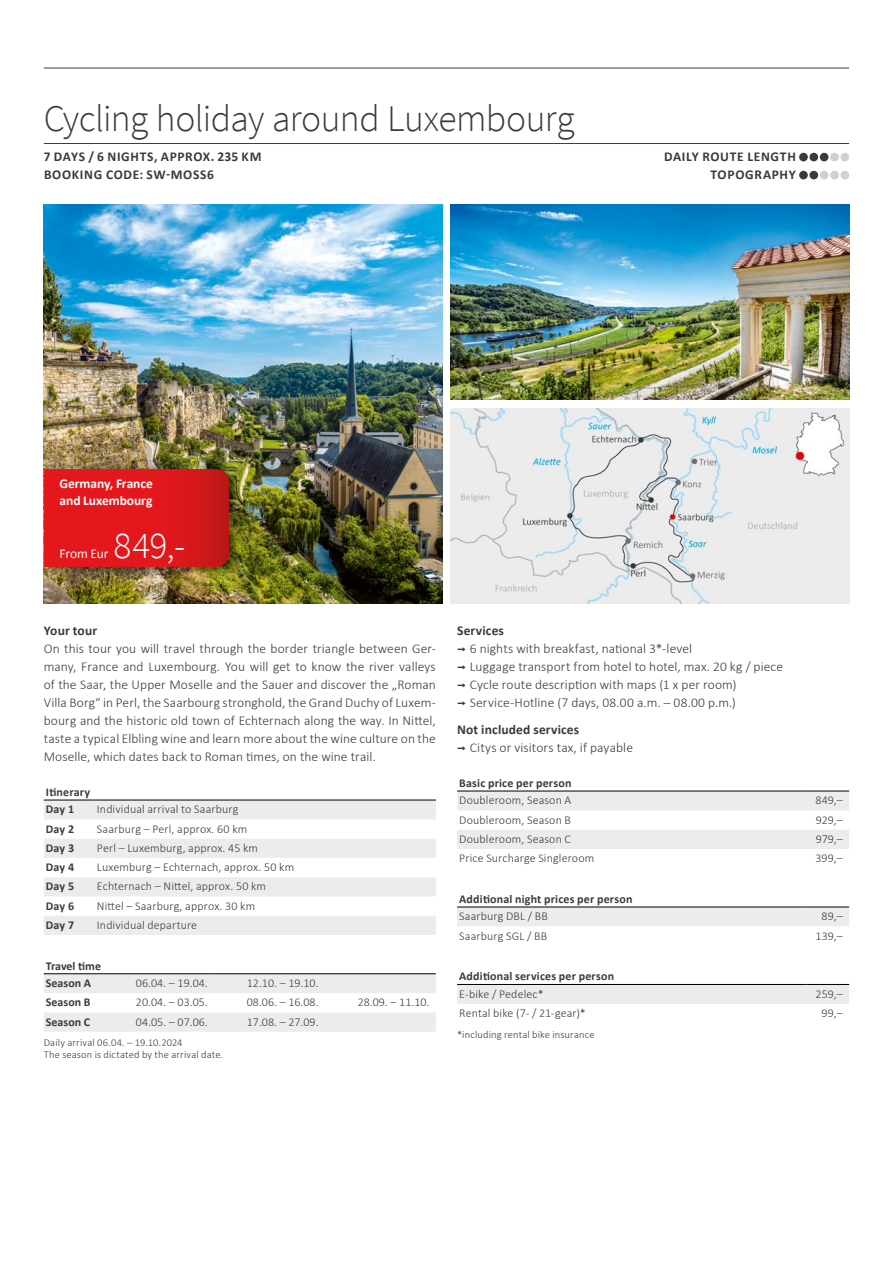
<style>
.page{position:relative;width:893px;height:1263px;background:#fff}
.page>*{position:absolute;margin:0;border:0;box-sizing:border-box;transform-origin:0 0}
.t1{font:300 37.5px "Source Sans Pro";letter-spacing:-.015em;color:#3b3b3a}
.t2{font:300 37.5px "Source Sans Pro";color:#fff}
.t3{font:300 13.5px/18px "Calibri";letter-spacing:.005em;color:#3b3b3a}
.t4{font:700 13.5px/18px "Calibri";letter-spacing:.05em;color:#3b3b3a}
.t5{font:700 13.5px/17.2px "Calibri";letter-spacing:-.005em;color:#fff}
.t6{font:700 13.5px "Calibri";letter-spacing:.005em;color:#3b3b3a}
.t7{font:13.5px "Calibri";letter-spacing:-.01em;color:#fff}
.t8{font:300 12px "Calibri";letter-spacing:.01em;color:#3b3b3a}
.t9{font:700 12px/17.7px "Calibri";letter-spacing:.015em;color:#3b3b3a}
.t10{font:300 10.5px/12px "Calibri";letter-spacing:.015em;color:#3b3b3a}
.s1{font-weight:700}
.s2{font-family:"Interstate";font-weight:400}
</style>
<div class="page">
<img style="left:44px;top:204px;width:398px;height:400px">
<img style="left:451px;top:204px;width:398px;height:196px">
<img style="left:451px;top:408px;width:398px;height:196px">
<div style="left:40px;top:463px;width:204px;height:116px;background:#000;opacity:.45"></div>
<svg style="left:44px;top:469px;width:185px;height:98px;background:#dc171b"></svg>
<hr style="left:44px;top:143px;width:805px;height:1px;background:#3b3b3a">
<hr style="left:44px;top:68px;width:805px;height:1px;background:#3b3b3a">
<div style="left:799px;top:153px;width:9px;height:8px;background:#3b3b3a;border-radius:50%"></div>
<div style="left:809px;top:153px;width:9px;height:8px;background:#3b3b3a;border-radius:50%"></div>
<div style="left:820px;top:153px;width:8px;height:8px;background:#3b3b3a;border-radius:50%"></div>
<div style="left:830px;top:153px;width:9px;height:8px;background:#cfd0d0;border-radius:50%"></div>
<div style="left:840px;top:153px;width:9px;height:8px;background:#cfd0d0;border-radius:50%"></div>
<div style="left:799px;top:171px;width:9px;height:8px;background:#3b3b3a;border-radius:50%"></div>
<div style="left:809px;top:171px;width:9px;height:8px;background:#3b3b3a;border-radius:50%"></div>
<div style="left:820px;top:171px;width:8px;height:8px;background:#cfd0d0;border-radius:50%"></div>
<div style="left:830px;top:171px;width:9px;height:8px;background:#cfd0d0;border-radius:50%"></div>
<div style="left:840px;top:171px;width:9px;height:8px;background:#cfd0d0;border-radius:50%"></div>
<svg style="left:44px;top:801px;width:392px;height:134px;fill:#ececed"></svg>
<hr style="left:44px;top:800px;width:51px;height:1px;background:#000">
<hr style="left:95px;top:800px;width:341px;height:1px;background:#000">
<svg style="left:44px;top:974px;width:392px;height:58px"></svg>
<hr style="left:44px;top:973px;width:59px;height:1px;background:#000">
<hr style="left:103px;top:973px;width:111px;height:1px;background:#000">
<hr style="left:214px;top:973px;width:111px;height:1px;background:#000">
<hr style="left:325px;top:973px;width:111px;height:1px;background:#000">
<svg style="left:457px;top:792px;width:392px;height:57px"></svg>
<hr style="left:457px;top:791px;width:349px;height:1px;background:#000">
<hr style="left:806px;top:791px;width:43px;height:1px;background:#000">
<div style="left:457px;top:908px;width:392px;height:18px;background:#ececed"></div>
<hr style="left:457px;top:907px;width:349px;height:1px;background:#000">
<hr style="left:806px;top:907px;width:43px;height:1px;background:#000">
<div style="left:457px;top:985px;width:392px;height:19px;background:#ececed"></div>
<hr style="left:457px;top:984px;width:349px;height:1px;background:#000">
<hr style="left:806px;top:984px;width:43px;height:1px;background:#000">
<h1 class="t1" style="left:44px;top:96px;width:532px">Cycling holiday around Luxembourg</h1>
<p class="t4" style="left:44px;top:147px;width:219px">7 DAYS / 6 NIGHTS, APPROX. 235 KM<br>BOOKING CODE: SW-MOSS6</p>
<p class="t4" style="left:664px;top:147px;width:133px;text-align:right">DAILY ROUTE LENGTH<br>TOPOGRAPHY</p>
<p class="t5" style="left:60px;top:474px;width:95px">Germany, France and Luxembourg</p>
<h1 class="t2" style="left:114px;top:522px;width:73px">849,-</h1>
<p class="t7" style="left:60px;top:544px;width:50px">From Eur</p>
<p class="t6" style="left:44px;top:621px;width:55px">Your tour</p>
<p class="t3" style="left:44px;top:640px;width:394px;text-align:justify">On this tour you will travel through the border triangle between Ger&shy;many, France and Luxembourg. You will get to know the river valleys of the Saar, the Upper Moselle and the Sauer and discover the „Roman Villa Borg“ in Perl, the Saarbourg stronghold, the Grand Duchy of Luxem&shy;bourg and the historic old town of Echternach along the way. In Nittel, taste a typical Elbling wine and learn more about the wine culture on the Moselle, which dates back to Roman times, on the wine trail.</p>
<p class="t9" style="left:46px;top:782px;width:46px">Itinerary<br>Day 1</p>
<p class="t8" style="left:97px;top:802px;width:143px">Individual arrival to Saarburg</p>
<p class="t9" style="left:46px;top:819px;width:30px">Day 2</p>
<p class="t8" style="left:97px;top:821px;width:152px">Saarburg – Perl, approx. 60 km</p>
<p class="t9" style="left:46px;top:839px;width:30px">Day 3</p>
<p class="t8" style="left:97px;top:840px;width:163px">Perl – Luxemburg, approx. 45 km</p>
<p class="t9" style="left:46px;top:858px;width:30px">Day 4</p>
<p class="t8" style="left:97px;top:860px;width:199px">Luxemburg – Echternach, approx. 50 km</p>
<p class="t9" style="left:46px;top:877px;width:30px">Day 5</p>
<p class="t8" style="left:97px;top:879px;width:171px">Echternach – Nittel, approx. 50 km</p>
<p class="t9" style="left:46px;top:896px;width:30px">Day 6</p>
<p class="t8" style="left:97px;top:898px;width:160px">Nittel – Saarburg, approx. 30 km</p>
<p class="t9" style="left:46px;top:916px;width:30px">Day 7</p>
<p class="t8" style="left:97px;top:917px;width:102px">Individual departure</p>
<p class="t9" style="left:46px;top:956px;width:57px">Travel time<br>Season A</p>
<p class="t8" style="left:136px;top:976px;width:73px">06.04. – 19.04.</p>
<p class="t8" style="left:247px;top:976px;width:73px">12.10. – 19.10.</p>
<p class="t9" style="left:46px;top:993px;width:46px">Season B</p>
<p class="t8" style="left:136px;top:995px;width:73px">20.04. – 03.05.</p>
<p class="t8" style="left:247px;top:995px;width:73px">08.06. – 16.08.</p>
<p class="t8" style="left:358px;top:995px;width:73px">28.09. – 11.10.</p>
<p class="t9" style="left:46px;top:1012px;width:46px">Season C</p>
<p class="t8" style="left:136px;top:1014px;width:73px">04.05. – 07.06.</p>
<p class="t8" style="left:247px;top:1014px;width:73px">17.08. – 27.09.</p>
<p class="t10" style="left:44px;top:1037px;width:181px">Daily arrival 06.04. – 19.10.2024<br>The season is dictated by the arrival date.</p>
<p class="t3" style="left:457px;top:622px;width:327px"><span class="s1">Services<br></span><span class="s2">¬</span> 6 nights with breakfast, national 3*-level<br><span class="s2">¬</span> Luggage transport from hotel to hotel, max. 20 kg / piece <span class="s2">¬</span> Cycle route description with maps (1 x per room)<br><span class="s2">¬</span> Service-Hotline (7 days, 08.00 a.m. – 08.00 p.m.)</p>
<p class="t3" style="left:457px;top:721px;width:177px"><span class="s1">Not included services<br></span><span class="s2">¬</span> Citys or visitors tax, if payable</p>
<p class="t9" style="left:459px;top:773px;width:114px">Basic price per person</p>
<p class="t8" style="left:459px;top:793px;width:114px">Doubleroom, Season A</p>
<p class="t8" style="left:815px;top:793px;width:29px">849,–</p>
<p class="t8" style="left:459px;top:812px;width:113px">Doubleroom, Season B</p>
<p class="t8" style="left:816px;top:812px;width:29px">929,–</p>
<p class="t8" style="left:459px;top:831px;width:113px">Doubleroom, Season C</p>
<p class="t8" style="left:816px;top:831px;width:29px">979,–</p>
<p class="t8" style="left:459px;top:851px;width:137px">Price Surcharge Singleroom</p>
<p class="t8" style="left:815px;top:851px;width:29px">399,–</p>
<p class="t9" style="left:459px;top:889px;width:175px">Additional night prices per person</p>
<p class="t8" style="left:459px;top:909px;width:90px">Saarburg DBL / BB</p>
<p class="t8" style="left:822px;top:909px;width:23px">89,–</p>
<p class="t8" style="left:459px;top:928px;width:89px">Saarburg SGL / BB</p>
<p class="t8" style="left:815px;top:928px;width:29px">139,–</p>
<p class="t9" style="left:459px;top:967px;width:156px">Additional services per person</p>
<p class="t8" style="left:459px;top:986px;width:86px">E-bike / Pedelec*</p>
<p class="t8" style="left:816px;top:986px;width:29px">259,–</p>
<p class="t8" style="left:459px;top:1006px;width:128px">Rental bike (7- / 21-gear)*</p>
<p class="t8" style="left:822px;top:1006px;width:23px">99,–</p>
<p class="t10" style="left:457px;top:1028px;width:139px">*including rental bike insurance</p>
</div>
